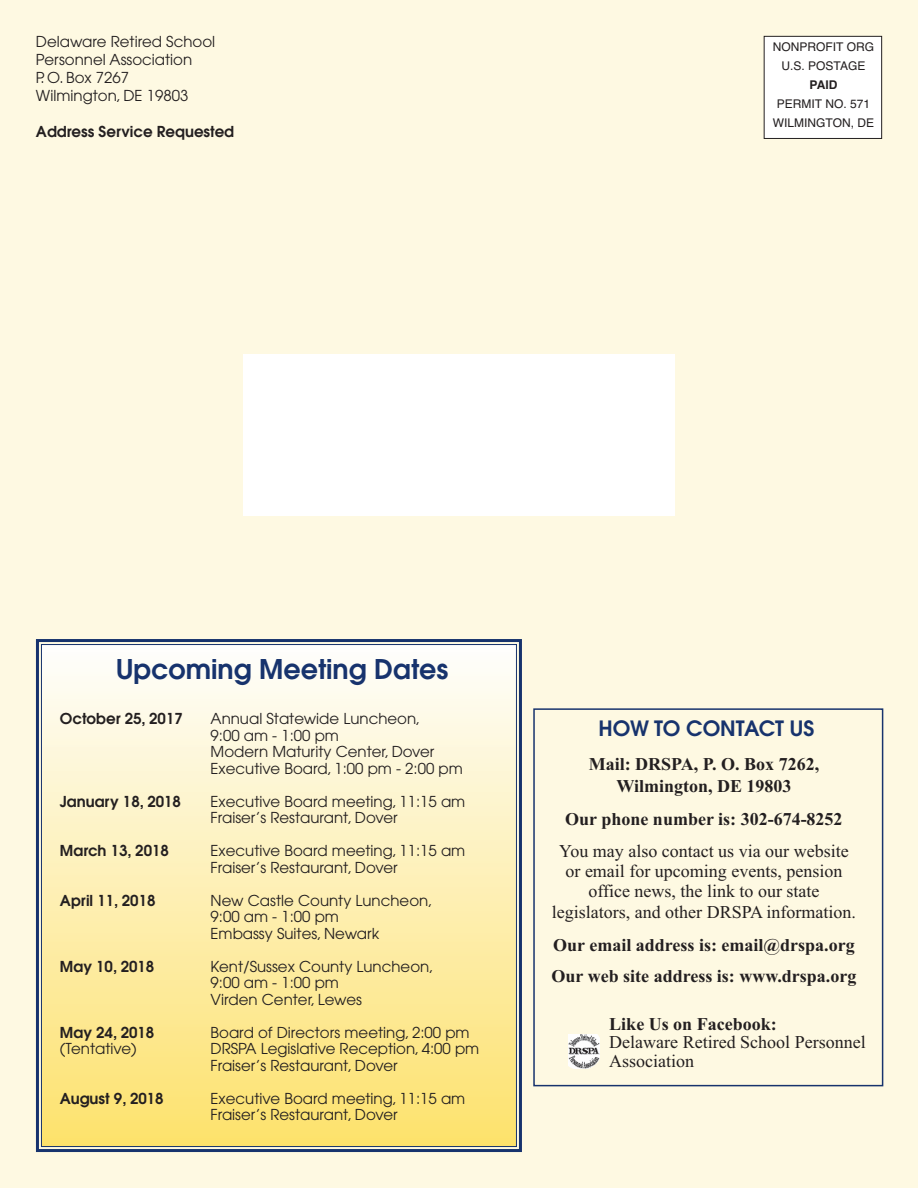
<style>
.page{position:relative;width:918px;height:1188px;background:#fef9e2}
.page>*{position:absolute;margin:0;border:0;box-sizing:border-box;transform-origin:0 0}
.t1{font:600 27px "Avant Garde";color:#17336d}
.t2{font:600 21px "Avant Garde";color:#17336d}
.t3{font:18px/20.1px "Times New Roman";color:#231f20;text-align:center}
.t4{font:700 18px/21.6px "Times New Roman";color:#231f20;text-align:center}
.t5{font:15px/16.5px "Avant Garde";color:#231f20}
.t6{font:600 15px "Avant Garde";color:#231f20}
.t7{font:12px/18.9px "Helvetica";color:#231f20;text-align:center}
.t8{font:700 12px "Helvetica";color:#231f20}
</style>
<div class="page">
<div style="left:243px;top:354px;width:432px;height:162px;background:#fff"></div>
<div style="left:764px;top:36px;width:118px;height:102px;background:#fff"></div>
<div style="left:764px;top:36px;width:118px;height:103px;border:1px solid #231f20"></div>
<div style="left:42px;top:645px;width:474px;height:501px;background:linear-gradient(to bottom,#fefefc,#fde16c)"></div>
<div style="left:36px;top:639px;width:486px;height:513px;border:3px solid #17336d"></div>
<div style="left:533px;top:708px;width:350px;height:378px;border:2px solid #17336d"></div>
<img style="left:569px;top:1034px;width:31px;height:34px">
<p class="t5" style="left:36px;top:34px;width:181px;line-height:18px">Delaware Retired School<br>Personnel Association<br>P. O. Box 7267<br>Wilmington, DE 19803</p>
<p class="t6" style="left:36px;top:126px;width:200px">Address Service Requested</p>
<p class="t7" style="left:773px;top:37px;width:103px">NONPROFIT ORG<br>U.S. POSTAGE</p>
<p class="t8" style="left:810px;top:78px;width:29px">PAID</p>
<p class="t7" style="left:773px;top:94px;width:103px">PERMIT NO. 571<br>WILMINGTON, DE</p>
<h1 class="t1" style="left:116px;top:659px;width:334px">Upcoming Meeting Dates</h1>
<p class="t6" style="left:60px;top:713px;width:124px">October 25, 2017</p>
<p class="t5" style="left:211px;top:712px;width:254px">Annual Statewide Luncheon,<br>9:00 am - 1:00 pm<br>Modern Maturity Center, Dover<br>Executive Board, 1:00 pm - 2:00 pm</p>
<p class="t6" style="left:60px;top:796px;width:123px">January 18, 2018</p>
<p class="t5" style="left:211px;top:794px;width:256px">Executive Board meeting, 11:15 am<br>Fraiser’s Restaurant, Dover</p>
<p class="t6" style="left:60px;top:845px;width:110px">March 13, 2018</p>
<p class="t5" style="left:211px;top:844px;width:256px">Executive Board meeting, 11:15 am<br>Fraiser’s Restaurant, Dover</p>
<p class="t6" style="left:60px;top:895px;width:97px">April 11, 2018</p>
<p class="t5" style="left:211px;top:893px;width:223px">New Castle County Luncheon,<br>9:00 am - 1:00 pm<br>Embassy Suites, Newark</p>
<p class="t6" style="left:60px;top:961px;width:96px">May 10, 2018</p>
<p class="t5" style="left:211px;top:959px;width:224px">Kent/Sussex County Luncheon,<br>9:00 am - 1:00 pm<br>Virden Center, Lewes</p>
<p class="t6" style="left:60px;top:1027px;width:96px">May 24, 2018</p>
<p class="t5" style="left:211px;top:1025px;width:261px">Board of Directors meeting, 2:00 pm</p>
<p class="t5" style="left:60px;top:1042px;width:78px">(Tentative)</p>
<p class="t5" style="left:211px;top:1042px;width:270px">DRSPA Legislative Reception, 4:00 pm<br>Fraiser’s Restaurant, Dover</p>
<p class="t6" style="left:60px;top:1093px;width:105px">August 9, 2018</p>
<p class="t5" style="left:211px;top:1091px;width:256px">Executive Board meeting, 11:15 am<br>Fraiser’s Restaurant, Dover</p>
<h2 class="t2" style="left:599px;top:720px;width:217px">HOW TO CONTACT US</h2>
<p class="t4" style="left:589px;top:753px;width:232px">Mail: DRSPA, P. O. Box 7262,<br>Wilmington, DE 19803</p>
<p class="t4" style="left:565px;top:808px;width:279px">Our phone number is: 302-674-8252</p>
<p class="t3" style="left:552px;top:841px;width:306px">You may also contact us via our website or email for upcoming events, pension office news, the link to our state legislators, and other DRSPA information.</p>
<p class="t4" style="left:552px;top:929px;width:306px;line-height:30.6px;text-align:left">Our email address is: email@drspa.org<br>Our web site address is: www.drspa.org</p>
<p class="t4" style="left:609px;top:1013px;width:169px">Like Us on Facebook:</p>
<p class="t3" style="left:609px;top:1033px;width:258px;line-height:18.6px;text-align:left">Delaware Retired School Personnel<br>Association</p>
</div>
